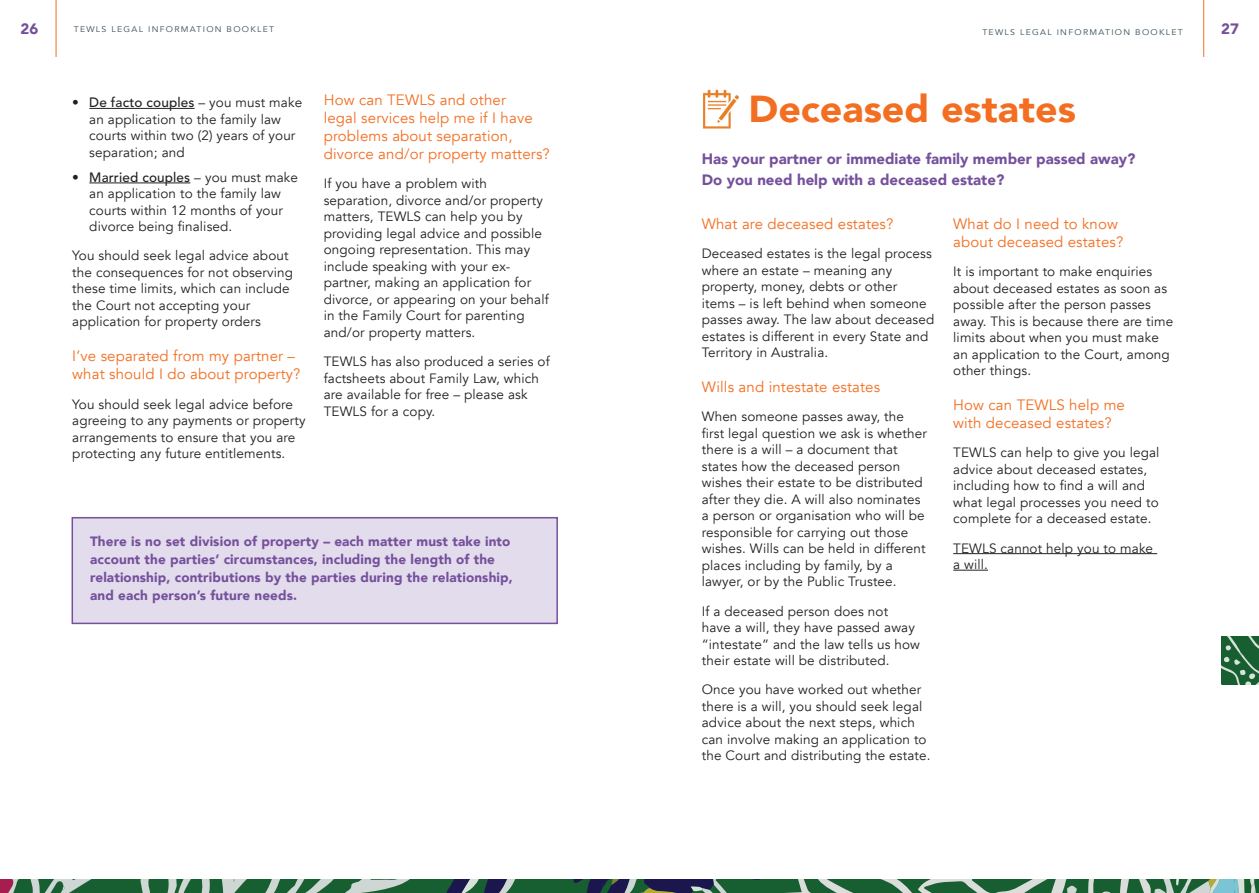
<style>
.page{position:relative;width:1259px;height:893px;background:#fff}
.page>*{position:absolute;margin:0;border:0;box-sizing:border-box;transform-origin:0 0}
.Heading_1{font:900 37.5px "Avenir";color:#f36e21;scale:1.05 1}
.Heading_3{font:15px/18px "Avenir";letter-spacing:.01em;color:#f36e21}
.Heading_2{font:900 15px/21px "Avenir";color:#75509c}
.Body_copy{font:13.5px/16.5px "Avenir";letter-spacing:.01em;color:#231f20}
.Body_copy-2{font:900 13.5px/18px "Avenir";letter-spacing:.01em;color:#75509c}
.t1{font:8.25px "Avenir";letter-spacing:.15em;color:#344d59;scale:1.05 1}
.s1{font-weight:500}
</style>
<div class="page">
<hr style="left:56px;top:0;width:1px;height:57px;background:#f36e21">
<hr style="left:1203px;top:0;width:1px;height:57px;background:#f36e21">
<svg style="left:1221px;top:636px;width:38px;height:49px;background:#38754e"></svg>
<svg style="left:0;top:879px;width:1259px;height:14px;background:#4c7961"></svg>
<hr style="left:89px;top:108px;width:106px;height:1px;background:#231f20">
<hr style="left:89px;top:183px;width:101px;height:1px;background:#231f20">
<hr style="left:953px;top:553px;width:204px;height:1px;background:#231f20">
<hr style="left:953px;top:570px;width:35px;height:1px;background:#231f20">
<div style="left:72px;top:518px;width:485px;height:105px;background:#e3dced"></div>
<div style="left:72px;top:517px;width:486px;height:107px;border:2px solid #75509c"></div>
<img style="left:703px;top:89px;width:36px;height:40px">
<p class="Heading_2" style="left:20px;top:18px;width:19px">26</p>
<p class="t1" style="left:74px;top:24px;width:192px">TEWLS LEGAL INFORMATION BOOKLET</p>
<p class="t1" style="left:982px;top:27px;width:192px">TEWLS LEGAL INFORMATION BOOKLET</p>
<p class="Heading_2" style="left:1221px;top:18px;width:19px">27</p>
<p class="Body_copy" style="left:89px;top:94px;width:214px;text-indent:-17px"><span class="s1">• De facto couples</span> – you must make an application to the family law courts within two (2) years of your separation; and</p>
<p class="Body_copy" style="left:89px;top:169px;width:210px;text-indent:-17px"><span class="s1">• Married couples</span> – you must make an application to the family law courts within 12 months of your divorce being finalised.</p>
<p class="Body_copy" style="left:72px;top:248px;width:222px">You should seek legal advice about the consequences for not observing these time limits, which can include the Court not accepting your application for property orders</p>
<p class="Heading_3" style="left:72px;top:347px;width:230px">I’ve separated from my partner – what should I do about property?</p>
<p class="Body_copy" style="left:72px;top:396px;width:235px">You should seek legal advice before agreeing to any payments or property arrangements to ensure that you are protecting any future entitlements.</p>
<p class="Heading_3" style="left:324px;top:91px;width:227px">How can TEWLS and other<br>legal services help me if I have problems about separation, divorce and/or property matters?</p>
<p class="Body_copy" style="left:324px;top:176px;width:226px">If you have a problem with separation, divorce and/or property matters, TEWLS can help you by providing legal advice and possible ongoing representation. This may include speaking with your ex&shy;partner, making an application for divorce, or appearing on your behalf in the Family Court for parenting and/or property matters.</p>
<p class="Body_copy" style="left:324px;top:353px;width:227px">TEWLS has also produced a series of factsheets about Family Law, which are available for free – please ask<br>TEWLS for a copy.</p>
<p class="Body_copy-2" style="left:90px;top:532px;width:424px">There is no set division of property – each matter must take into account the parties’ circumstances, including the length of the relationship, contributions by the parties during the relationship, and each person’s future needs.</p>
<p class="Heading_1" style="left:748px;top:77px;width:313px">Deceased estates</p>
<p class="Heading_2" style="left:702px;top:148px;width:435px">Has your partner or immediate family member passed away?<br>Do you need help with a deceased estate?</p>
<p class="Heading_3" style="left:702px;top:215px;width:193px">What are deceased estates?</p>
<p class="Body_copy" style="left:702px;top:245px;width:234px">Deceased estates is the legal process where an estate – meaning any property, money, debts or other<br>items – is left behind when someone passes away. The law about deceased estates is different in every State and Territory in Australia.</p>
<p class="Heading_3" style="left:702px;top:378px;width:180px">Wills and intestate estates</p>
<p class="Body_copy" style="left:702px;top:409px;width:227px">When someone passes away, the first legal question we ask is whether there is a will – a document that states how the deceased person wishes their estate to be distributed after they die. A will also nominates a person or organisation who will be responsible for carrying out those wishes. Wills can be held in different places including by family, by a lawyer, or by the Public Trustee.</p>
<p class="Body_copy" style="left:702px;top:603px;width:220px">If a deceased person does not have a will, they have passed away “intestate” and the law tells us how their estate will be distributed.</p>
<p class="Body_copy" style="left:702px;top:682px;width:230px">Once you have worked out whether there is a will, you should seek legal advice about the next steps, which can involve making an application to the Court and distributing the estate.</p>
<p class="Heading_3" style="left:953px;top:215px;width:171px">What do I need to know about deceased estates?</p>
<p class="Body_copy" style="left:953px;top:263px;width:222px">It is important to make enquiries about deceased estates as soon as possible after the person passes away. This is because there are time limits about when you must make an application to the Court, among other things.</p>
<p class="Heading_3" style="left:953px;top:396px;width:173px">How can TEWLS help me with deceased estates?</p>
<p class="Body_copy" style="left:953px;top:445px;width:208px">TEWLS can help to give you legal advice about deceased estates, including how to find a will and what legal processes you need to complete for a deceased estate.</p>
<p class="Body_copy" style="left:953px;top:540px;width:201px">TEWLS cannot help you to make a will.</p>
</div>
